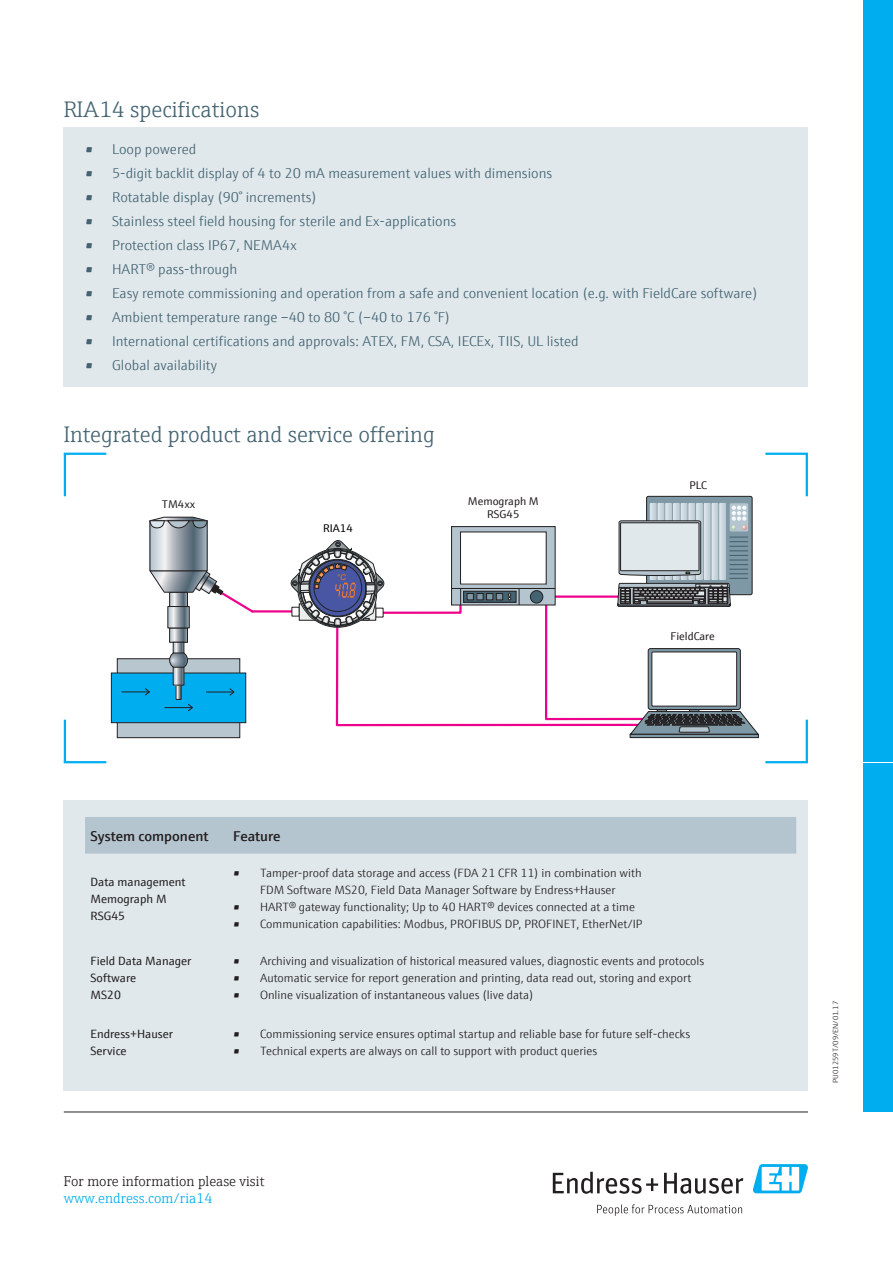
<style>
.page{position:relative;width:893px;height:1263px;background:#fff}
.page>*{position:absolute;margin:0;border:0;box-sizing:border-box;transform-origin:0 0}
.Subheadline{font:300 22.5px "E+H Serif";color:#446472}
.Infobox_Default{font:300 14.25px "E+H Sans";color:#446472}
.Copy_Default{font:300 14.25px "E+H Serif";color:#231f20}
.Chart_Cell_Accent{font:600 14.25px "E+H Sans";color:#231f20}
.Copy_Default-2{font:300 14.25px "E+H Serif";color:#00aeef}
.Chart_Cell_Default{font:300 12px/17px "E+H Sans";color:#231f20;text-align:center}
.Chart_Cell_Default-2{font:12px/17px "E+H Sans";color:#231f20}
.t1{font:11.1px/13.4px "E+H Sans";color:#231f20;text-align:center}
.t2{font:11.1px "E+H Sans";color:#000001}
.t3{font:7.95px "Arial";color:#f4782b}
.Documentation_Code{font:300 7.5px "E+H Sans";color:#231f20}
</style>
<div class="page">
<div style="left:863px;top:763px;width:30px;height:348px;background:#00aeef"></div>
<div style="left:863px;top:0;width:30px;height:761px;background:#00aeef"></div>
<hr style="left:64px;top:453px;width:42px;height:2px;background:#00aeef">
<hr style="left:765px;top:453px;width:43px;height:2px;background:#00aeef">
<hr style="left:64px;top:761px;width:42px;height:2px;background:#00aeef">
<hr style="left:765px;top:761px;width:43px;height:2px;background:#00aeef">
<hr style="left:64px;top:454px;width:2px;height:42px;background:#00aeef">
<hr style="left:806px;top:454px;width:2px;height:42px;background:#00aeef">
<hr style="left:64px;top:720px;width:2px;height:42px;background:#00aeef">
<hr style="left:806px;top:720px;width:2px;height:42px;background:#00aeef">
<hr style="left:252px;top:610px;width:40px;height:2px;background:#ed028c">
<div style="left:117px;top:659px;width:123px;height:79px;background:#b8c6d0"></div>
<div style="left:117px;top:658px;width:123px;height:80px;border:1px solid #231f20"></div>
<div style="left:111px;top:673px;width:135px;height:50px;background:#00aeef"></div>
<div style="left:111px;top:673px;width:135px;height:50px;border:1px solid #231f20"></div>
<div style="left:630px;top:734px;width:129px;height:4px;border:1px solid #231f20"></div>
<svg style="left:122px;top:688px;width:28px;height:8px"></svg>
<svg style="left:165px;top:703px;width:28px;height:9px"></svg>
<svg style="left:206px;top:688px;width:29px;height:8px"></svg>
<svg style="left:170px;top:651px;width:17px;height:18px"></svg>
<div style="left:169px;top:651px;width:19px;height:18px;border:1px solid #231f20;border-radius:50%"></div>
<svg style="left:171px;top:630px;width:15px;height:10px"></svg>
<div style="left:169px;top:628px;width:19px;height:14px;border:1px solid #231f20"></div>
<svg style="left:176px;top:685px;width:5px;height:14px"></svg>
<svg style="left:175px;top:644px;width:7px;height:7px"></svg>
<div style="left:173px;top:642px;width:11px;height:11px;border:1px solid #231f20"></div>
<svg style="left:175px;top:669px;width:7px;height:14px"></svg>
<div style="left:173px;top:667px;width:11px;height:18px;border:1px solid #231f20"></div>
<svg style="left:149px;top:556px;width:106px;height:58px"></svg>
<svg style="left:152px;top:528px;width:53px;height:41px;background:#a0aab3"></svg>
<div style="left:150px;top:520px;width:57px;height:51px;border:1px solid #231f20"></div>
<svg style="left:149px;top:517px;width:59px;height:11px"></svg>
<svg style="left:170px;top:608px;width:17px;height:18px"></svg>
<div style="left:168px;top:606px;width:21px;height:22px;border:1px solid #231f20"></div>
<div style="left:647px;top:496px;width:105px;height:99px;background:#7f98a5;border-radius:2px"></div>
<div style="left:646px;top:496px;width:106px;height:99px;border:1px solid #231f20;border-radius:2px"></div>
<svg style="left:291px;top:503px;width:468px;height:232px"></svg>
<svg style="left:553px;top:1172px;width:105px;height:22px"></svg>
<svg style="left:664px;top:1173px;width:79px;height:21px"></svg>
<svg style="left:597px;top:1204px;width:145px;height:12px"></svg>
<svg style="left:753px;top:1164px;width:55px;height:29px"></svg>
<hr style="left:64px;top:1111px;width:744px;height:1px;background:#231f20">
<div style="left:64px;top:127px;width:744px;height:260px;background:#e0e8ec"></div>
<div style="left:64px;top:800px;width:744px;height:290px;background:#e0e8ec"></div>
<div style="left:85px;top:817px;width:711px;height:37px;background:#b5c5cf"></div>
<p class="Subheadline" style="left:64px;top:93px;width:197px">RIA14 specifications</p>
<p class="Infobox_Default" style="left:85px;top:139px;width:113px">• Loop powered</p>
<p class="Infobox_Default" style="left:85px;top:163px;width:469px">• 5-digit backlit display of 4 to 20 mA measurement values with dimensions</p>
<p class="Infobox_Default" style="left:85px;top:187px;width:233px">• Rotatable display (90° increments)</p>
<p class="Infobox_Default" style="left:85px;top:211px;width:373px">• Stainless steel field housing for sterile and Ex-applications</p>
<p class="Infobox_Default" style="left:85px;top:235px;width:213px">• Protection class IP67, NEMA4x</p>
<p class="Infobox_Default" style="left:85px;top:259px;width:154px">• HART® pass-through</p>
<p class="Infobox_Default" style="left:85px;top:283px;width:674px">• Easy remote commissioning and operation from a safe and convenient location (e.g. with FieldCare software)</p>
<p class="Infobox_Default" style="left:85px;top:307px;width:367px">• Ambient temperature range –40 to 80 °C (–40 to 176 °F)</p>
<p class="Infobox_Default" style="left:85px;top:331px;width:495px">• International certifications and approvals: ATEX, FM, CSA, IECEx, TIIS, UL listed</p>
<p class="Infobox_Default" style="left:85px;top:355px;width:133px">• Global availability</p>
<p class="Subheadline" style="left:64px;top:418px;width:372px">Integrated product and service offering</p>
<p class="t1" style="left:162px;top:497px;width:35px">TM4xx</p>
<p class="t2" style="left:323px;top:519px;width:31px">RIA14</p>
<p class="t3" style="left:337px;top:572px;width:12px">°C</p>
<p class="t1" style="left:468px;top:493px;width:72px">Memograph M<br>RSG45</p>
<p class="t1" style="left:689px;top:478px;width:19px">PLC</p>
<p class="t1" style="left:671px;top:629px;width:46px">FieldCare</p>
<p class="Chart_Cell_Accent" style="left:91px;top:825px;width:119px">System component</p>
<p class="Chart_Cell_Accent" style="left:233px;top:825px;width:49px">Feature</p>
<p class="Chart_Cell_Default-2" style="left:91px;top:872px;width:97px">Data management<br>Memograph M<br>RSG45</p>
<p class="Chart_Cell_Default" style="left:233px;top:864px;width:410px">• Tamper-proof data storage and access (FDA 21 CFR 11) in combination with<br>FDM Software MS20, Field Data Manager Software by Endress+Hauser</p>
<p class="Chart_Cell_Default" style="left:233px;top:898px;width:403px">• HART® gateway functionality; Up to 40 HART® devices connected at a time</p>
<p class="Chart_Cell_Default" style="left:233px;top:915px;width:411px">• Communication capabilities: Modbus, PROFIBUS DP, PROFINET, EtherNet/IP</p>
<p class="Chart_Cell_Default-2" style="left:91px;top:951px;width:102px">Field Data Manager<br>Software<br>MS20</p>
<p class="Chart_Cell_Default" style="left:233px;top:951px;width:473px">• Archiving and visualization of historical measured values, diagnostic events and protocols</p>
<p class="Chart_Cell_Default" style="left:233px;top:968px;width:460px">• Automatic service for report generation and printing, data read out, storing and export</p>
<p class="Chart_Cell_Default" style="left:233px;top:985px;width:302px">• Online visualization of instantaneous values (live data)</p>
<p class="Chart_Cell_Default-2" style="left:91px;top:1025px;width:84px">Endress+Hauser<br>Service</p>
<p class="Chart_Cell_Default" style="left:233px;top:1025px;width:459px">• Commissioning service ensures optimal startup and reliable base for future self-checks</p>
<p class="Chart_Cell_Default" style="left:233px;top:1042px;width:366px">• Technical experts are always on call to support with product queries</p>
<p class="Copy_Default" style="left:64px;top:1171px;width:202px">For more information please visit</p>
<p class="Copy_Default-2" style="left:64px;top:1188px;width:150px">www.endress.com/ria14</p>
<p class="Documentation_Code" style="left:830px;top:1083px;width:83px;rotate:-90deg">PU01259T/09/EN/01.17</p>
</div>
